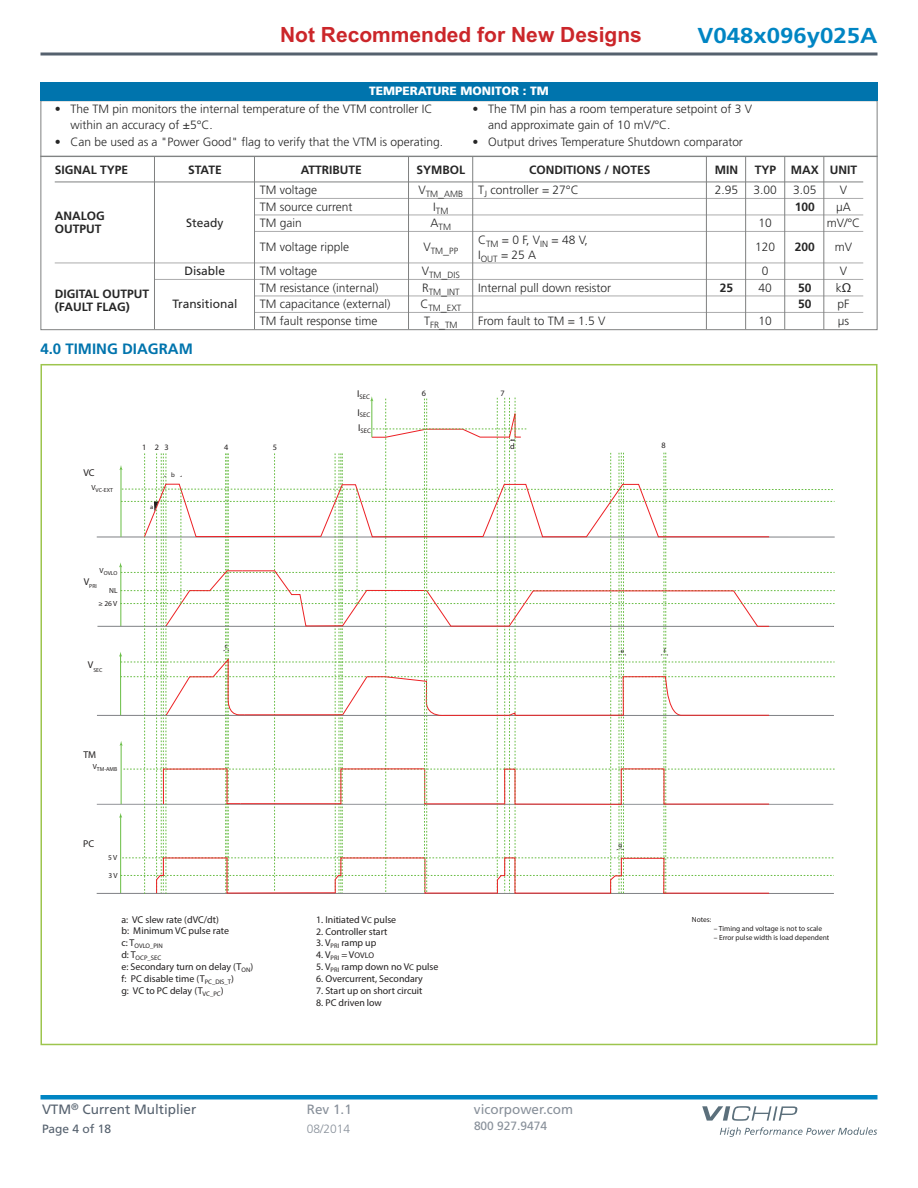
<style>
.page{position:relative;width:918px;height:1188px;background:#fff}
.page>*{position:absolute;margin:0;border:0;box-sizing:border-box;transform-origin:0 0}
.t1{font:700 21.6px "Frutiger";color:#0085c3;scale:1.11 1}
.t2{font:700 15px "Frutiger";color:#0074ad}
.t3{font:13.5px "Frutiger";color:#55616e}
.t4{font:13.5px "Frutiger";color:#88909a}
.t5{font:300 12px/16.4px "Frutiger";color:#262626}
.t6{font:700 12px "Frutiger";color:#262626}
.t7{font:12px "Frutiger";color:#262626}
.t8{font:900 12px "Frutiger";color:#fff}
.t9{font:12px "Frutiger";color:#88909a}
.t10{font:12px "Frutiger";color:#55616e}
.t11{font:300 12px "Frutiger";color:#88909a}
.t12{font:700 10.2px "Arial";color:#cb262a}
.t13{font:9.9px/11.9px "Myriad Pro";color:#221f1f}
.t14{font:300 9px "Frutiger";color:#262626}
.t15{font:8.25px "Myriad Pro";color:#221f1f}
.t16{font:7.35px "Myriad Pro";color:#221f1f}
.t17{font:6.6px/11.9px "Myriad Pro";color:#221f1f}
.t18{font:5.7px "Myriad Pro";color:#221f1f}
.s1{font-size:12px}
.s2{font-family:"Lucida Grande";font-weight:400;font-size:5.85px}
.s3{font-size:8.25px}
</style>
<div class="page">
<hr style="left:41px;top:52px;width:837px;height:3px;background:#55616e">
<hr style="left:41px;top:1095px;width:837px;height:4px;background:#0085c3">
<svg style="left:720px;top:1127px;width:157px;height:10px"></svg>
<svg style="left:702px;top:1106px;width:96px;height:15px"></svg>
<svg style="left:40px;top:155px;width:838px;height:175px"></svg>
<hr style="left:255px;top:198px;width:608px;height:1px;background:#acacad">
<hr style="left:255px;top:215px;width:608px;height:1px;background:#acacad">
<hr style="left:255px;top:231px;width:608px;height:1px;background:#acacad">
<hr style="left:55px;top:263px;width:808px;height:1px;background:#acacad">
<hr style="left:154px;top:279px;width:709px;height:1px;background:#acacad">
<hr style="left:255px;top:296px;width:608px;height:1px;background:#acacad">
<hr style="left:255px;top:312px;width:608px;height:1px;background:#acacad">
<hr style="left:254px;top:156px;width:1px;height:173px;background:#7f8181">
<hr style="left:154px;top:156px;width:1px;height:173px;background:#7f8181">
<hr style="left:408px;top:156px;width:1px;height:173px;background:#7f8181">
<hr style="left:472px;top:156px;width:1px;height:173px;background:#7f8181">
<hr style="left:745px;top:156px;width:1px;height:173px;background:#7f8181">
<hr style="left:706px;top:156px;width:1px;height:173px;background:#7f8181">
<hr style="left:784px;top:156px;width:1px;height:173px;background:#7f8181">
<hr style="left:823px;top:156px;width:1px;height:173px;background:#7f8181">
<div style="left:41px;top:100px;width:837px;height:57px;border:1px solid #7f8181"></div>
<div style="left:41px;top:83px;width:837px;height:18px;background:#0074ad"></div>
<hr style="left:97px;top:804px;width:736px;height:1px;background:#929498">
<hr style="left:97px;top:715px;width:737px;height:1px;background:#7f8185">
<hr style="left:97px;top:537px;width:738px;height:1px;background:#7f8185">
<hr style="left:97px;top:893px;width:737px;height:1px;background:#7f8185">
<hr style="left:97px;top:626px;width:737px;height:1px;background:#7f8185">
<svg style="left:119px;top:396px;width:716px;height:498px"></svg>
<p class="t12" style="left:280px;top:32px;width:363px">Not Recommended for New Designs</p>
<p class="t8" style="left:369px;top:86px;width:181px">TEMPERATURE MONITOR : TM</p>
<h1 class="t1" style="left:698px;top:26px;width:164px">V048x096y025A</h1>
<p class="t5" style="left:70px;top:102px;width:363px;text-indent:-16px">• The TM pin monitors the internal temperature of the VTM controller IC within an accuracy of ±5°C.</p>
<p class="t5" style="left:55px;top:134px;width:390px">• Can be used as a "Power Good" flag to verify that the VTM is operating.</p>
<p class="t5" style="left:488px;top:102px;width:265px;text-indent:-16px">• The TM pin has a room temperature setpoint of 3 V and approximate gain of 10 mV/°C.</p>
<p class="t5" style="left:472px;top:134px;width:272px">• Output drives Temperature Shutdown comparator</p>
<p class="t6" style="left:55px;top:165px;width:75px">SIGNAL TYPE</p>
<p class="t6" style="left:188px;top:165px;width:35px">STATE</p>
<p class="t6" style="left:301px;top:165px;width:63px">ATTRIBUTE</p>
<p class="t6" style="left:417px;top:165px;width:50px">SYMBOL</p>
<p class="t6" style="left:529px;top:165px;width:123px">CONDITIONS / NOTES</p>
<p class="t6" style="left:715px;top:165px;width:25px">MIN</p>
<p class="t6" style="left:755px;top:165px;width:104px">TYP MAX UNIT</p>
<p class="t5" style="left:260px;top:183px;width:59px">TM voltage</p>
<p class="t5" style="left:418px;top:183px;width:162px">V<sub>TM</sub>_<sub>AMB</sub> T<sub>J</sub> controller = 27°C</p>
<p class="t5" style="left:715px;top:183px;width:25px">2.95</p>
<p class="t5" style="left:754px;top:183px;width:25px">3.00</p>
<p class="t5" style="left:793px;top:183px;width:25px">3.05</p>
<p class="t5" style="left:840px;top:183px;width:9px">V</p>
<p class="t6" style="left:55px;top:210px;width:51px">ANALOG</p>
<p class="t5" style="left:260px;top:199px;width:94px">TM source current</p>
<p class="t14" style="left:433px;top:207px;width:17px"><sup>I</sup>TM</p>
<p class="t6" style="left:795px;top:201px;width:21px">100</p>
<p class="t5" style="left:836px;top:199px;width:16px">µA</p>
<p class="t6" style="left:55px;top:224px;width:48px">OUTPUT</p>
<p class="t7" style="left:186px;top:218px;width:39px">Steady</p>
<p class="t5" style="left:260px;top:216px;width:43px">TM gain</p>
<p class="t14" style="left:431px;top:223px;width:22px"><sup>A</sup>TM</p>
<p class="t5" style="left:759px;top:216px;width:15px">10</p>
<p class="t5" style="left:827px;top:216px;width:35px">mV/°C</p>
<p class="t5" style="left:260px;top:240px;width:91px">TM voltage ripple</p>
<p class="t14" style="left:423px;top:247px;width:36px"><sup>V</sup>TM<span class="s1">_</span>PP</p>
<p class="t5" style="left:478px;top:232px;width:111px">C<sub>TM</sub> = 0 F, V<sub>IN</sub> = 48 V,</p>
<p class="t5" style="left:755px;top:240px;width:21px">120</p>
<p class="t6" style="left:795px;top:242px;width:21px">200</p>
<p class="t5" style="left:835px;top:240px;width:19px">mV</p>
<p class="t5" style="left:478px;top:247px;width:60px">I<sub>OUT</sub> = 25 A</p>
<p class="t6" style="left:55px;top:288px;width:96px">DIGITAL OUTPUT</p>
<p class="t6" style="left:55px;top:302px;width:77px">(FAULT FLAG)</p>
<p class="t7" style="left:185px;top:266px;width:42px">Disable</p>
<p class="t5" style="left:260px;top:264px;width:59px">TM voltage</p>
<p class="t14" style="left:422px;top:271px;width:40px"><sup>V</sup>TM<span class="s1">_</span>DIS</p>
<p class="t5" style="left:762px;top:264px;width:8px">0</p>
<p class="t5" style="left:840px;top:264px;width:9px">V</p>
<p class="t5" style="left:260px;top:280px;width:120px">TM resistance (internal)</p>
<p class="t14" style="left:422px;top:288px;width:39px"><sup>R</sup>TM<span class="s1">_</span>INT</p>
<p class="t5" style="left:478px;top:280px;width:135px">Internal pull down resistor</p>
<p class="t6" style="left:720px;top:282px;width:15px">25</p>
<p class="t5" style="left:759px;top:280px;width:15px">40</p>
<p class="t6" style="left:798px;top:282px;width:15px">50</p>
<p class="t5" style="left:836px;top:280px;width:17px">k<span class="s2">Ω</span></p>
<p class="t7" style="left:172px;top:299px;width:67px">Transitional</p>
<p class="t5" style="left:260px;top:297px;width:132px">TM capacitance (external)</p>
<p class="t14" style="left:420px;top:304px;width:42px"><sup>C</sup>TM<span class="s1">_</span>EXT</p>
<p class="t6" style="left:798px;top:299px;width:15px">50</p>
<p class="t5" style="left:838px;top:297px;width:13px">pF</p>
<p class="t5" style="left:260px;top:313px;width:119px">TM fault response time</p>
<p class="t14" style="left:424px;top:321px;width:35px"><sup>T</sup>FR<span class="s1">_</span>TM</p>
<p class="t5" style="left:478px;top:313px;width:129px">From fault to TM = 1.5 V</p>
<p class="t5" style="left:759px;top:313px;width:15px">10</p>
<p class="t5" style="left:838px;top:313px;width:13px">µs</p>
<p class="t2" style="left:40px;top:342px;width:154px">4.0 TIMING DIAGRAM</p>
<p class="t13" style="left:83px;top:468px;width:13px">VC</p>
<p class="t18" style="left:91px;top:487px;width:23px"><sup>V</sup>VC-EXT</p>
<p class="t18" style="left:100px;top:571px;width:19px"><sup>V</sup>OVLO</p>
<p class="t18" style="left:84px;top:584px;width:15px"><sup>V</sup>PRI</p>
<p class="t16" style="left:109px;top:588px;width:10px">NL</p>
<p class="t16" style="left:98px;top:601px;width:21px">≥ 26 V</p>
<p class="t18" style="left:88px;top:668px;width:16px"><sup>V</sup>SEC</p>
<p class="t15" style="left:142px;top:444px;width:18px">1 2</p>
<p class="t15" style="left:164px;top:444px;width:6px">3</p>
<p class="t15" style="left:224px;top:444px;width:6px">4</p>
<p class="t15" style="left:273px;top:444px;width:6px">5</p>
<p class="t17" style="left:150px;top:501px;width:5px">a</p>
<p class="t17" style="left:171px;top:470px;width:5px">b</p>
<p class="t17" style="left:225px;top:640px;width:4px">c</p>
<p class="t13" style="left:83px;top:750px;width:14px">TM</p>
<p class="t18" style="left:93px;top:766px;width:26px"><sup>V</sup>TM-AMB</p>
<p class="t13" style="left:83px;top:838px;width:13px">PC</p>
<p class="t16" style="left:108px;top:855px;width:11px">5 V</p>
<p class="t16" style="left:108px;top:872px;width:11px">3 V</p>
<p class="t13" style="left:121px;top:914px;width:109px">a: VC slew rate (dVC/dt) b: Minimum VC pulse rate</p>
<p class="t17" style="left:121px;top:940px;width:43px"><sup>c:</sup> <sup>T</sup>OVLO_PIN <sup>d:</sup> <sup>T</sup>OCP_SEC</p>
<p class="t13" style="left:121px;top:962px;width:133px">e: Secondary turn on delay (T<sub>ON</sub>) f: PC disable time (T<sub>PC_DIS_T</sub>)<br>g: VC to PC delay (T<sub>VC_PC</sub>)</p>
<p class="t17" style="left:357px;top:391px;width:14px"><sup>I</sup>SEC</p>
<p class="t17" style="left:358px;top:425px;width:14px"><sup>I</sup>SEC</p>
<p class="t17" style="left:358px;top:410px;width:14px"><sup>I</sup>SEC</p>
<p class="t15" style="left:422px;top:390px;width:6px">6</p>
<p class="t13" style="left:316px;top:914px;width:82px">1. Initiated V<span class="s3">C</span> pulse</p>
<p class="t13" style="left:316px;top:926px;width:73px">2. Controller start</p>
<p class="t13" style="left:316px;top:938px;width:62px">3. V<sub>PRI</sub> ramp up</p>
<p class="t13" style="left:316px;top:950px;width:59px">4. V<sub>PRI</sub> = V<span class="s3">OVLO</span></p>
<p class="t13" style="left:316px;top:962px;width:124px">5. V<sub>PRI</sub> ramp down no V<span class="s3">C</span> pulse</p>
<p class="t13" style="left:316px;top:974px;width:108px">6. Overcurrent, Secondary</p>
<p class="t13" style="left:316px;top:986px;width:108px">7. Start up on short circuit</p>
<p class="t13" style="left:316px;top:997px;width:67px">8. PC driven low</p>
<p class="t15" style="left:501px;top:390px;width:6px">7</p>
<p class="t15" style="left:510px;top:443px;width:6px">d</p>
<p class="t3" style="left:42px;top:1104px;width:156px">VTM<sup>®</sup> Current Multiplier</p>
<p class="t4" style="left:307px;top:1104px;width:46px">Rev 1.1</p>
<p class="t4" style="left:474px;top:1104px;width:101px">vicorpower.com</p>
<p class="t10" style="left:42px;top:1124px;width:71px">Page 4 of 18</p>
<p class="t11" style="left:307px;top:1124px;width:45px">08/2014</p>
<p class="t9" style="left:474px;top:1121px;width:75px">800 927.9474</p>
<p class="t15" style="left:662px;top:442px;width:6px">8</p>
<p class="t17" style="left:621px;top:645px;width:5px">e</p>
<p class="t17" style="left:664px;top:646px;width:3px">f</p>
<p class="t17" style="left:618px;top:839px;width:5px">g</p>
<p class="t16" style="left:692px;top:917px;width:21px">Notes:</p>
<p class="t16" style="left:714px;top:926px;width:110px">– Timing and voltage is not to scale</p>
<p class="t16" style="left:714px;top:935px;width:117px">– Error pulse width is load dependent</p>
</div>
